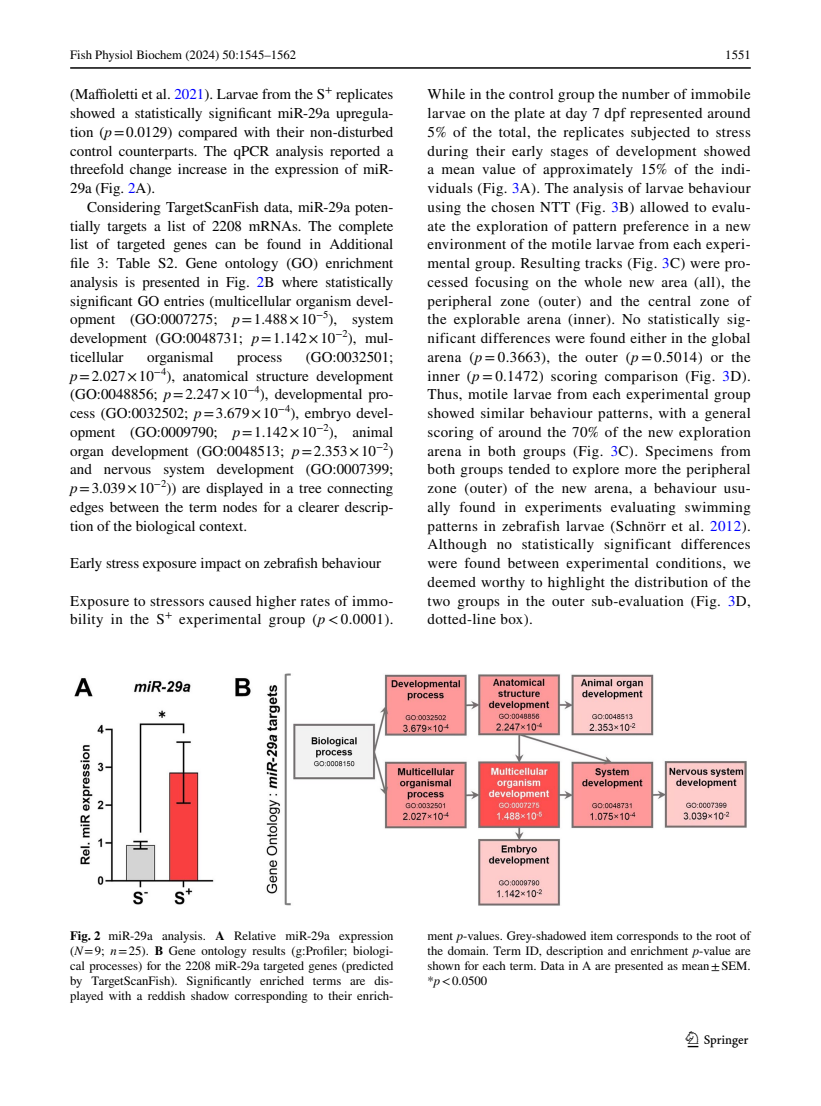
<style>
.page{position:relative;width:821px;height:1106px;background:#fff}
.page>*{position:absolute;margin:0;border:0;box-sizing:border-box;transform-origin:0 0}
.t1{font:22.5px "Springnew Regular 3";color:#000}
.t2{font:15px/18.8px "STIX";color:#000;text-align:justify}
.t3{font:15px/18.8px "STIX";letter-spacing:.025em;color:#000}
.t4{font:12.75px/15px "STIX";color:#000;text-align:justify}
.s1{color:#00f}
.s2{font-style:italic}
.s3{font-weight:700}
</style>
<div class="page">
<hr style="left:70px;top:67px;width:680px;height:2px;background:#000">
<img style="left:74px;top:673px;width:672px;height:232px">
<p class="t4" style="left:70px;top:48px;width:228px">Fish Physiol Biochem (2024) 50:1545–1562</p>
<p class="t4" style="left:725px;top:49px;width:27px">1551</p>
<p class="t2" style="left:70px;top:86px;width:325px">(Maffioletti et al. <span class="s1">2021</span>). Larvae from the S<sup>+</sup> replicates showed a statistically significant miR-29a upregula&shy;tion (<span class="s2">p</span>=0.0129) compared with their non-disturbed control counterparts. The qPCR analysis reported a threefold change increase in the expression of miR-29a (Fig. <span class="s1">2</span>A).</p>
<p class="t2" style="left:70px;top:198px;width:325px;text-indent:17px">Considering TargetScanFish data, miR-29a poten&shy;tially targets a list of 2208 mRNAs. The complete list of targeted genes can be found in Additional file 3: Table S2. Gene ontology (GO) enrichment analysis is presented in Fig. <span class="s1">2</span>B where statistically significant GO entries (multicellular organism devel&shy;opment (GO:0007275; <span class="s2">p</span>=1.488× -10<sup>−5</sup>), system development (GO:0048731; <span class="s2">p</span>=1.142× -10<sup>−2</sup>), mul&shy;ticellular</p>
<p class="t2" style="left:70px;top:348px;width:325px;text-indent:236px">(GO:0032501; <span class="s2">p</span>=2.027× -10<sup>−4</sup>), anatomical structure development (GO:0048856; <span class="s2">p</span>=2.247× -10<sup>−4</sup>), developmental pro&shy;cess (GO:0032502; <span class="s2">p</span>=3.679× -10<sup>−4</sup>), embryo devel&shy;opment (GO:0009790; <span class="s2">p</span>=1.142× -10<sup>−2</sup>), animal organ development (GO:0048513; <span class="s2">p</span>=2.353× -10<sup>−2</sup>) and nervous system development (GO:0007399; <span class="s2">p</span>=3.039× -10<sup>−2</sup>)) are displayed in a tree connecting edges between the term nodes for a clearer descrip&shy;tion of the biological context.</p>
<p class="t2" style="left:70px;top:555px;width:312px">Early stress exposure impact on zebrafish behaviour</p>
<p class="t3" style="left:70px;top:592px;width:325px">Exposure to stressors caused higher rates of immo&shy;bility in the S<sup>+</sup> experimental group (<span class="s2">p</span> &lt; 0.0001).</p>
<p class="t2" style="left:147px;top:348px;width:68px">organismal</p>
<p class="t2" style="left:237px;top:348px;width:46px">process</p>
<p class="t2" style="left:427px;top:86px;width:325px">While in the control group the number of immobile larvae on the plate at day 7 dpf represented around 5% of the total, the replicates subjected to stress during their early stages of development showed a mean value of approximately 15% of the indi&shy;viduals (Fig. <span class="s1">3</span>A). The analysis of larvae behaviour using the chosen NTT (Fig. <span class="s1">3</span>B) allowed to evalu&shy;ate the exploration of pattern preference in a new environment of the motile larvae from each experi&shy;mental group. Resulting tracks (Fig. <span class="s1">3</span>C) were pro&shy;cessed focusing on the whole new area (all), the peripheral zone (outer) and the central zone of the explorable arena (inner). No statistically sig&shy;nificant differences were found either in the global arena (<span class="s2">p</span> = 0.3663), the outer (<span class="s2">p</span> = 0.5014) or the inner (<span class="s2">p</span> = 0.1472) scoring comparison (Fig. <span class="s1">3</span>D).<br>Thus, motile larvae from each experimental group showed similar behaviour patterns, with a general scoring of around the 70% of the new exploration arena in both groups (Fig. <span class="s1">3</span>C). Specimens from both groups tended to explore more the peripheral zone (outer) of the new arena, a behaviour usu&shy;ally found in experiments evaluating swimming patterns in zebrafish larvae (Schnörr et al. <span class="s1">2012</span>).<br>Although no statistically significant differences were found between experimental conditions, we deemed worthy to highlight the distribution of the two groups in the outer sub-evaluation (Fig. <span class="s1">3</span>D, dotted-line box).</p>
<p class="t4" style="left:70px;top:929px;width:325px"><span class="s3">Fig. 2</span> miR-29a analysis. <span class="s3">A</span> Relative miR-29a expression (<span class="s2">N</span>=9; <span class="s2">n</span>=25). <span class="s3">B</span> Gene ontology results (g:Profiler; biologi&shy;cal processes) for the 2208 miR-29a targeted genes (predicted by TargetScanFish). Significantly enriched terms are dis&shy;played with a reddish shadow corresponding to their enrich-</p>
<p class="t4" style="left:427px;top:929px;width:325px">ment <span class="s2">p</span>-values. Grey-shadowed item corresponds to the root of the domain. Term ID, description and enrichment <span class="s2">p</span>-value are shown for each term. Data in A are presented as mean±SEM. *<span class="s2">p</span>&lt;0.0500</p>
<h1 class="t1" style="left:687px;top:1031px;width:62px">1 3</h1>
</div>
